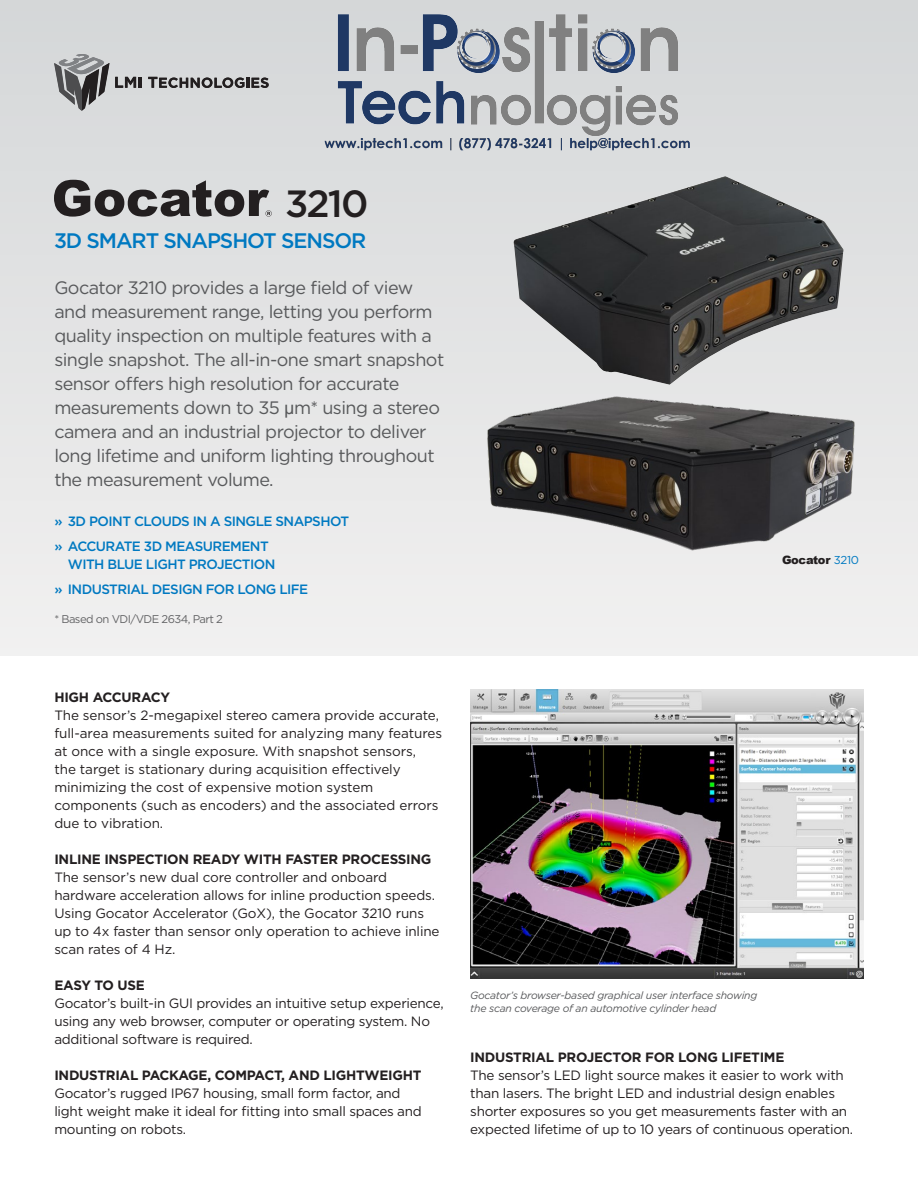
<style>
.page{position:relative;width:918px;height:1188px;background:#fff}
.page>*{position:absolute;margin:0;border:0;box-sizing:border-box;transform-origin:0 0}
.t1{font:500 37.95px "Gotham";color:#231f20}
.t2{font:500 21px "Gotham";letter-spacing:-.05em;color:#0079c1}
.t3{font:18px/24px "Gotham";letter-spacing:-.03em;color:#58595b}
.t4{font:13.5px/18px "Gotham";letter-spacing:-.02em;color:#231f20}
.t5{font:700 13.5px "Gotham";letter-spacing:-.02em;color:#231f20}
.t6{font:500 13.5px/24.8px "Gotham";letter-spacing:-.04em;color:#0079c1}
.t7{font:900 11.55px "Arial";letter-spacing:-.025em;color:#231f20}
.t8{font:11.25px "Gotham";letter-spacing:-.05em;color:#636466}
.t9{font:italic 10.5px/12.6px "Gotham";letter-spacing:-.025em;color:#58595b}
.s1{font-family:"Arial Narrow"}
.s2{font-family:"Gotham";font-weight:400;color:#0079c1}
</style>
<div class="page">
<div style="left:0;top:0;width:918px;height:656px;background:linear-gradient(to bottom,#d4d7d8,#f1f1f0)"></div>
<svg style="left:54px;top:180px;width:218px;height:37px;background:#868586"></svg>
<svg style="left:54px;top:54px;width:88px;height:57px;background:#a3a4a5"></svg>
<svg style="left:148px;top:77px;width:121px;height:11px"></svg>
<img style="left:470px;top:689px;width:394px;height:289px">
<img style="left:437px;top:336px;width:460px;height:255px">
<img style="left:514px;top:176px;width:330px;height:209px">
<img style="left:318px;top:5px;width:379px;height:148px">
<h1 class="t1" style="left:285px;top:178px;width:85px">3210</h1>
<h2 class="t2" style="left:54px;top:227px;width:314px">3D SMART SNAPSHOT SENSOR</h2>
<p class="t3" style="left:54px;top:276px;width:391px">Gocator 3210 provides a large field of view and measurement range, letting you perform quality inspection on multiple features with a single snapshot. The all-in-one smart snapshot sensor offers high resolution for accurate measurements down to 35 <span class="s1">µ</span>m* using a stereo camera and an industrial projector to deliver long lifetime and uniform lighting throughout the measurement volume.</p>
<p class="t6" style="left:54px;top:509px;width:296px">» 3D POINT CLOUDS IN A SINGLE SNAPSHOT » ACCURATE 3D MEASUREMENT</p>
<p class="t6" style="left:54px;top:551px;width:255px;text-indent:14px">WITH BLUE LIGHT PROJECTION<br>» INDUSTRIAL DESIGN FOR LONG LIFE</p>
<p class="t8" style="left:54px;top:612px;width:170px">* Based on VDI/VDE 2634, Part 2</p>
<p class="t5" style="left:54px;top:688px;width:117px">HIGH ACCURACY</p>
<p class="t4" style="left:54px;top:706px;width:389px">The sensor’s 2-megapixel stereo camera provide accurate, full-area measurements suited for analyzing many features at once with a single exposure. With snapshot sensors,<br>the target is stationary during acquisition effectively minimizing the cost of expensive motion system components (such as encoders) and the associated errors due to vibration.</p>
<p class="t5" style="left:54px;top:850px;width:379px">INLINE INSPECTION READY WITH FASTER PROCESSING</p>
<p class="t4" style="left:54px;top:868px;width:387px">The sensor’s new dual core controller and onboard hardware acceleration allows for inline production speeds.<br>Using Gocator Accelerator (GoX), the Gocator 3210 runs up to 4x faster than sensor only operation to achieve inline scan rates of 4 Hz.</p>
<p class="t5" style="left:54px;top:976px;width:92px">EASY TO USE</p>
<p class="t4" style="left:54px;top:994px;width:391px">Gocator’s built-in GUI provides an intuitive setup experience, using any web browser, computer or operating system. No additional software is required.</p>
<p class="t5" style="left:54px;top:1066px;width:369px">INDUSTRIAL PACKAGE, COMPACT, AND LIGHTWEIGHT</p>
<p class="t4" style="left:54px;top:1084px;width:369px">Gocator’s rugged IP67 housing, small form factor, and light weight make it ideal for fitting into small spaces and mounting on robots.</p>
<p class="t7" style="left:782px;top:552px;width:79px">Gocator <span class="s2">3210</span></p>
<p class="t9" style="left:470px;top:989px;width:289px">Gocator’s browser-based graphical user interface showing the scan coverage of an automotive cylinder head</p>
<p class="t5" style="left:470px;top:1048px;width:316px">INDUSTRIAL PROJECTOR FOR LONG LIFETIME</p>
<p class="t4" style="left:470px;top:1066px;width:384px">The sensor’s LED light source makes it easier to work with than lasers. The bright LED and industrial design enables shorter exposures so you get measurements faster with an expected lifetime of up to 10 years of continuous operation.</p>
</div>
